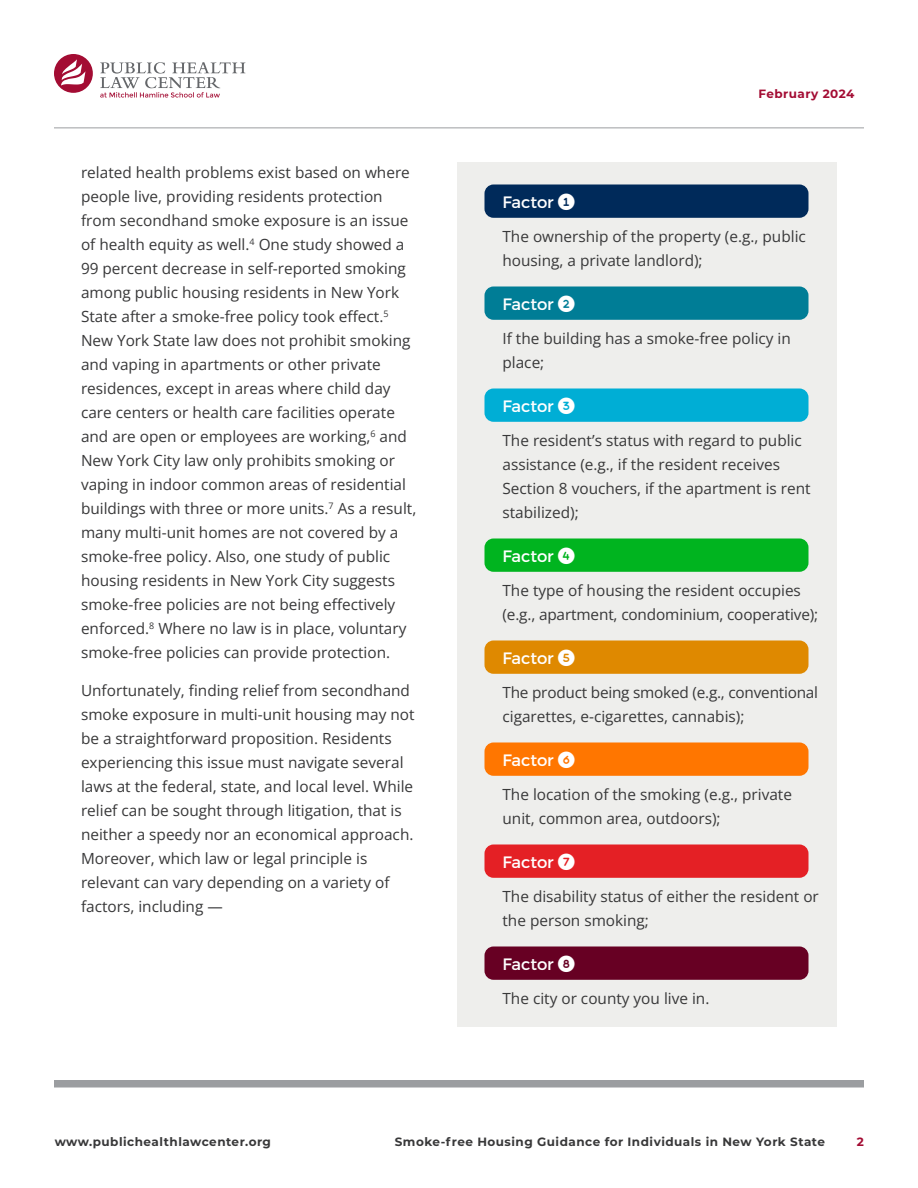
<style>
.page{position:relative;width:918px;height:1188px;background:#fff}
.page>*{position:absolute;margin:0;border:0;box-sizing:border-box;transform-origin:0 0}
.t1{font:16.5px "Montserrat";letter-spacing:-.005em;color:#fff}
.body{font:15.3px/24px "Open Sans";color:#383839}
.t2{font:700 12px "Montserrat";letter-spacing:.04em;color:#383839}
.t3{font:700 12px "Montserrat";letter-spacing:.04em;color:#a30c33}
</style>
<div class="page">
<div style="left:54px;top:1080px;width:810px;height:8px;background:#9b9da0"></div>
<hr style="left:54px;top:128px;width:810px;height:1px;background:#9b9da0">
<div style="left:458px;top:162px;width:379px;height:864px;background:#eeeeec"></div>
<div style="left:484px;top:185px;width:324px;height:33px;background:#002a5a;border-radius:9px"></div>
<div style="left:484px;top:287px;width:324px;height:33px;background:#007d96;border-radius:9px"></div>
<div style="left:484px;top:389px;width:324px;height:33px;background:#00aed5;border-radius:9px"></div>
<div style="left:484px;top:539px;width:324px;height:33px;background:#00b41f;border-radius:9px"></div>
<div style="left:484px;top:641px;width:324px;height:33px;background:#df8900;border-radius:9px"></div>
<div style="left:484px;top:743px;width:324px;height:33px;background:#ff7600;border-radius:9px"></div>
<div style="left:484px;top:845px;width:324px;height:33px;background:#e42025;border-radius:9px"></div>
<div style="left:484px;top:946px;width:324px;height:34px;background:#670023;border-radius:9px"></div>
<svg style="left:54px;top:54px;width:39px;height:39px"></svg>
<svg style="left:100px;top:62px;width:145px;height:36px"></svg>
<p class="body" style="left:81px;top:160px;width:337px">related health problems exist based on where people live, providing residents protection from secondhand smoke exposure is an issue of health equity as well.<sup>4</sup> One study showed a 99 percent decrease in self-reported smoking among public housing residents in New York State after a smoke-free policy took effect.<sup>5<br></sup>New York State law does not prohibit smoking and vaping in apartments or other private residences, except in areas where child day care centers or health care facilities operate and are open or employees are working,<sup>6</sup> and New York City law only prohibits smoking or vaping in indoor common areas of residential buildings with three or more units.<sup>7</sup> As a result, many multi-unit homes are not covered by a smoke-free policy. Also, one study of public housing residents in New York City suggests smoke-free policies are not being effectively enforced.<sup>8</sup> Where no law is in place, voluntary smoke-free policies can provide protection.</p>
<p class="body" style="left:81px;top:678px;width:335px">Unfortunately, finding relief from secondhand smoke exposure in multi-unit housing may not be a straightforward proposition. Residents experiencing this issue must navigate several laws at the federal, state, and local level. While relief can be sought through litigation, that is neither a speedy nor an economical approach.<br>Moreover, which law or legal principle is relevant can vary depending on a variety of factors, including —</p>
<p class="t3" style="left:758px;top:85px;width:98px">February 2024</p>
<p class="t1" style="left:502px;top:192px;width:53px">Factor</p>
<p class="body" style="left:502px;top:224px;width:305px">The ownership of the property (e.g., public housing, a private landlord);</p>
<p class="t1" style="left:502px;top:294px;width:53px">Factor</p>
<p class="body" style="left:502px;top:326px;width:290px">If the building has a smoke-free policy in place;</p>
<p class="t1" style="left:502px;top:396px;width:53px">Factor</p>
<p class="body" style="left:502px;top:428px;width:310px">The resident’s status with regard to public assistance (e.g., if the resident receives Section 8 vouchers, if the apartment is rent stabilized);</p>
<p class="t1" style="left:502px;top:546px;width:53px">Factor</p>
<p class="body" style="left:502px;top:578px;width:317px">The type of housing the resident occupies (e.g., apartment, condominium, cooperative);</p>
<p class="t1" style="left:502px;top:648px;width:53px">Factor</p>
<p class="body" style="left:502px;top:680px;width:317px">The product being smoked (e.g., conventional cigarettes, e-cigarettes, cannabis);</p>
<p class="t1" style="left:502px;top:750px;width:53px">Factor</p>
<p class="body" style="left:502px;top:782px;width:291px">The location of the smoking (e.g., private unit, common area, outdoors);</p>
<p class="t1" style="left:502px;top:852px;width:53px">Factor</p>
<p class="body" style="left:502px;top:884px;width:318px">The disability status of either the resident or the person smoking;</p>
<p class="t1" style="left:502px;top:954px;width:53px">Factor</p>
<p class="body" style="left:502px;top:986px;width:208px">The city or county you live in.</p>
<p class="t2" style="left:55px;top:1133px;width:218px">www.publichealthlawcenter.org</p>
<p class="t2" style="left:395px;top:1133px;width:432px">Smoke-free Housing Guidance for Individuals in New York State</p>
<p class="t3" style="left:857px;top:1133px;width:9px">2</p>
</div>
